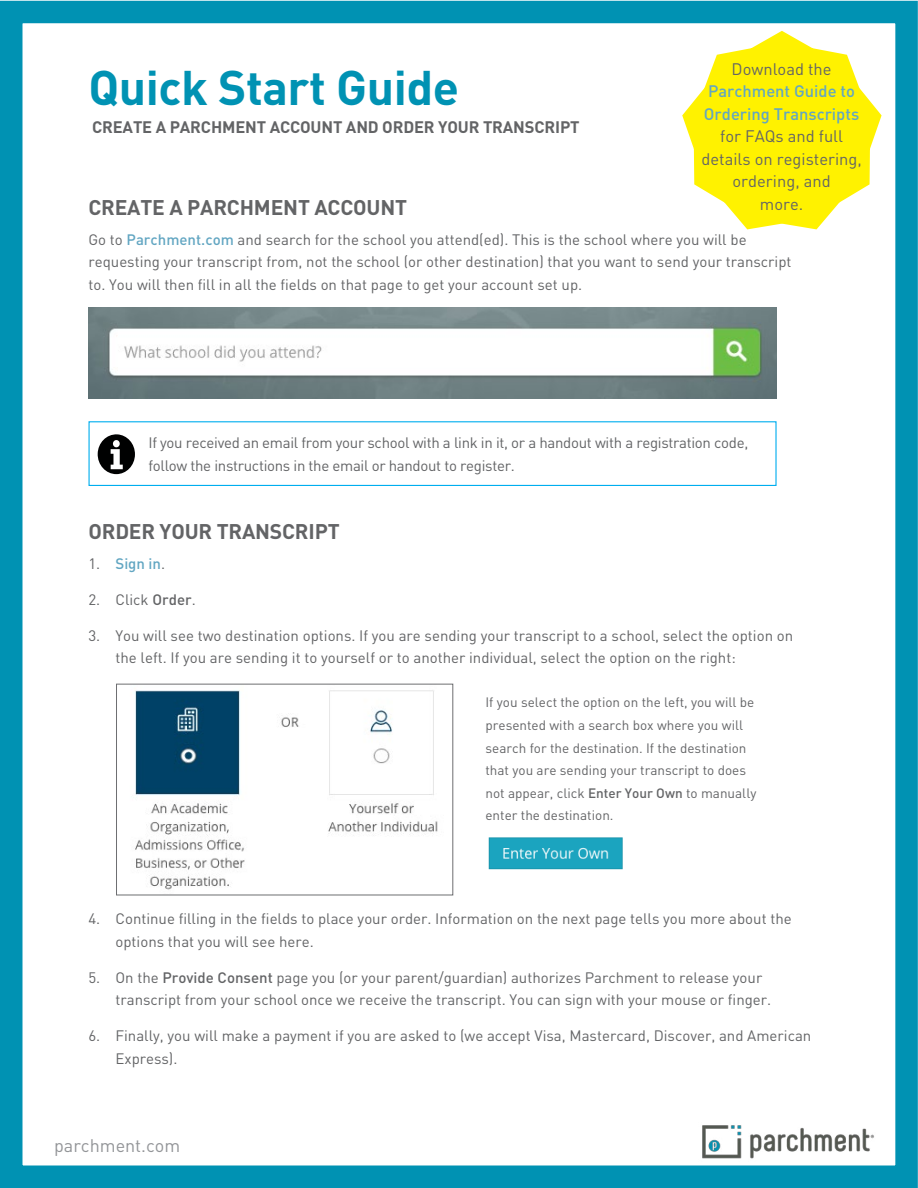
<style>
.page{position:relative;width:918px;height:1188px;background:#fff}
.page>*{position:absolute;margin:0;border:0;box-sizing:border-box;transform-origin:0 0}
.t1{font:700 48px "DIN";letter-spacing:-.01em;color:#0092b3}
.t2{font:700 21px "DIN";letter-spacing:-.01em;color:#636466}
.t3{font:18px "DIN";color:#939598}
.t4{font:16.5px/22.5px "DIN";color:#636466;text-align:center}
.t5{font:700 16.5px "DIN";letter-spacing:-.01em;color:#636466}
.t6{font:15px/22.5px "DIN";color:#636466}
.t7{font:15px/22.5px "DIN";letter-spacing:-.02em;color:#636466}
.t8{font:500 15px "DIN";color:#62a6c2}
.t9{font:13.5px/22.5px "DIN";color:#636466}
.s1{font-weight:500;color:#62a6c2}
.s2{font-weight:400;color:#636466}
.s3{font-weight:500}
</style>
<div class="page">
<div style="left:0;top:1px;width:918px;height:1187px;border:22px solid #0092b3"></div>
<img style="left:688px;top:1125px;width:200px;height:45px">
<div style="left:88px;top:421px;width:689px;height:65px;border:1px solid #00aeef"></div>
<svg style="left:675px;top:21px;width:213px;height:209px"></svg>
<img style="left:88px;top:307px;width:689px;height:92px">
<svg style="left:97px;top:434px;width:38px;height:40px"></svg>
<img style="left:135px;top:690px;width:303px;height:200px">
<div style="left:116px;top:684px;width:337px;height:211px;border:1px solid #6d6e71"></div>
<img style="left:488px;top:837px;width:135px;height:33px">
<h1 class="t1" style="left:88px;top:56px;width:372px">Quick Start Guide</h1>
<h2 class="t5" style="left:92px;top:117px;width:489px">CREATE A PARCHMENT ACCOUNT AND ORDER YOUR TRANSCRIPT</h2>
<p class="t4" style="left:701px;top:57px;width:162px">Download the<br><span class="s1">Parchment Guide to<br>Ordering Transcripts </span>for FAQs and full details on registering, ordering, and</p>
<h3 class="t2" style="left:88px;top:194px;width:320px">CREATE A PARCHMENT ACCOUNT</h3>
<p class="t4" style="left:760px;top:192px;width:45px">more.</p>
<p class="t6" style="left:88px;top:228px;width:705px">Go to <span class="s1">Parchment.com</span> and search for the school you attend(ed). This is the school where you will be requesting your transcript from, not the school (or other destination) that you want to send your transcript to. You will then fill in all the fields on that page to get your account set up.</p>
<p class="t7" style="left:148px;top:431px;width:601px">If you received an email from your school with a link in it, or a handout with a registration code, follow the instructions in the email or handout to register.</p>
<h3 class="t2" style="left:88px;top:518px;width:253px">ORDER YOUR TRANSCRIPT</h3>
<p class="t8" style="left:88px;top:554px;width:78px"><span class="s2">1.</span> Sign in<span class="s2">.</span></p>
<p class="t6" style="left:88px;top:588px;width:109px">2. Click <span class="s3">Order</span>.</p>
<p class="t6" style="left:116px;top:624px;width:679px;text-indent:-27px">3. You will see two destination options. If you are sending your transcript to a school, select the option on the left. If you are sending it to yourself or to another individual, select the option on the right:</p>
<p class="t9" style="left:485px;top:691px;width:272px">If you select the option on the left, you will be presented with a search box where you will search for the destination. If the destination that you are sending your transcript to does not appear, click <span class="s3">Enter Your Own</span> to manually enter the destination.</p>
<p class="t6" style="left:116px;top:907px;width:678px;text-indent:-27px">4. Continue filling in the fields to place your order. Information on the next page tells you more about the options that you will see here.</p>
<p class="t6" style="left:116px;top:966px;width:657px;text-indent:-27px">5. On the <span class="s3">Provide Consent</span> page you (or your parent/guardian) authorizes Parchment to release your transcript from your school once we receive the transcript. You can sign with your mouse or finger.</p>
<p class="t6" style="left:116px;top:1024px;width:697px;text-indent:-27px">6. Finally, you will make a payment if you are asked to (we accept Visa, Mastercard, Discover, and American<br>Express).</p>
<p class="t3" style="left:54px;top:1134px;width:128px">parchment.com</p>
</div>
